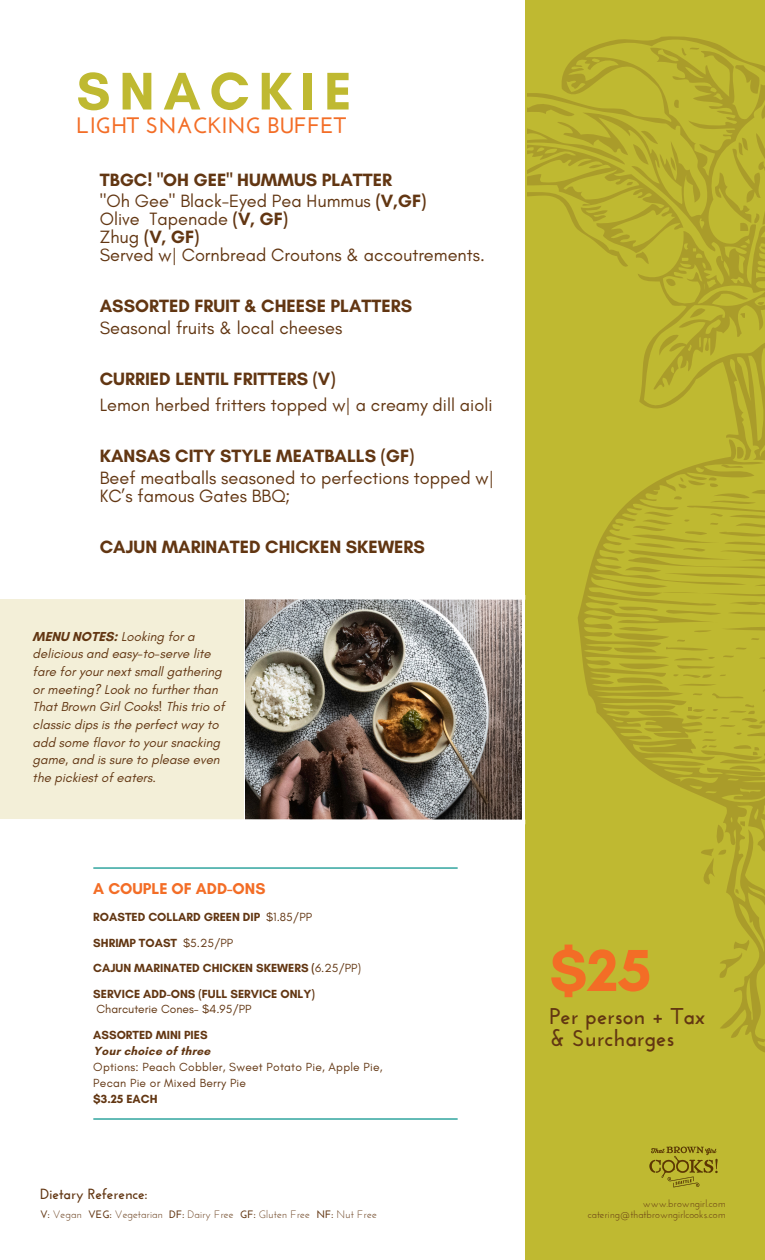
<style>
.page{position:relative;width:765px;height:1260px;background:#fff}
.page>*{position:absolute;margin:0;border:0;box-sizing:border-box;transform-origin:0 0}
.t1{font:700 60.25px "Glacial Indifference";color:#f36d26}
.t2{font:700 53.88px "Glacial Indifference";letter-spacing:.165em;color:#bfb931}
.t3{font:700 22.75px "Josefin Sans";color:#623612}
.t4{font:700 22.25px "Josefin Sans";color:#f36d26}
.t5{font:18.12px "Glacial Indifference";color:#623612}
.t6{font:700 18.12px "Glacial Indifference";color:#623612}
.t7{font:700 16px "Glacial Indifference";color:#f36d26}
.t8{font:700 14.75px "Josefin Sans";color:#623612}
.t9{font:italic 13.25px/17.6px "Glacial Indifference";color:#623612}
.t10{font:700 12px "Glacial Indifference";color:#623612}
.t11{font:12px "Glacial Indifference";letter-spacing:.02em;color:#623612}
.t12{font:12px "Glacial Indifference";color:#623612}
.t13{font:700 12px "Glacial Indifference";letter-spacing:.02em;color:#623612}
.t14{font:10.75px "Josefin Sans";color:#623612}
.t15{font:10.25px "Josefin Sans";color:#623612}
.s1{font-weight:700}
.s2{font-weight:400}
.s3{font-weight:700;font-style:normal}
</style>
<div class="page">
<img style="left:246px;top:602px;width:276px;height:215px">
<div style="left:525px;top:0;width:240px;height:1260px;background:#bfb931"></div>
<img style="left:649px;top:1146px;width:69px;height:42px">
<svg style="left:527px;top:36px;width:238px;height:403px"></svg>
<svg style="left:527px;top:98px;width:156px;height:166px"></svg>
<svg style="left:715px;top:63px;width:50px;height:168px"></svg>
<svg style="left:578px;top:439px;width:187px;height:613px"></svg>
<svg style="left:625px;top:476px;width:140px;height:112px"></svg>
<svg style="left:614px;top:624px;width:151px;height:153px"></svg>
<div style="left:0;top:596px;width:244px;height:226px;background:#f3efd8"></div>
<svg style="left:0;top:817px;width:526px;height:8px"></svg>
<svg style="left:0;top:595px;width:526px;height:7px"></svg>
<hr style="left:93px;top:867px;width:365px;height:2px;background:#5ab7b2">
<hr style="left:93px;top:1118px;width:365px;height:2px;background:#5ab7b2">
<p class="t2" style="left:76px;top:58px;width:277px">SNACKIE</p>
<p class="t4" style="left:76px;top:116px;width:271px">LIGHT SNACKING BUFFET</p>
<p class="t6" style="left:100px;top:169px;width:294px">TBGC! "OH GEE" HUMMUS PLATTER</p>
<p class="t5" style="left:100px;top:190px;width:328px">"Oh Gee" Black-Eyed Pea Hummus <span class="s1">(V,GF)</span></p>
<p class="t5" style="left:100px;top:208px;width:190px">Olive Tapenade <span class="s1">(V, GF)</span></p>
<p class="t6" style="left:100px;top:226px;width:101px"><span class="s2">Zhug</span> (V, GF)</p>
<p class="t5" style="left:100px;top:244px;width:387px">Served w| Cornbread Croutons &amp; accoutrements.</p>
<p class="t6" style="left:100px;top:295px;width:314px">ASSORTED FRUIT &amp; CHEESE PLATTERS</p>
<p class="t5" style="left:100px;top:317px;width:244px">Seasonal fruits &amp; local cheeses</p>
<p class="t6" style="left:100px;top:368px;width:237px">CURRIED LENTIL FRITTERS (V)</p>
<p class="t5" style="left:100px;top:393px;width:394px">Lemon herbed fritters topped w| a creamy dill aioli</p>
<p class="t6" style="left:100px;top:445px;width:316px">KANSAS CITY STYLE MEATBALLS (GF)</p>
<p class="t5" style="left:100px;top:466px;width:396px">Beef meatballs seasoned to perfections topped w|</p>
<p class="t5" style="left:100px;top:484px;width:192px">KC’s famous Gates BBQ;</p>
<p class="t6" style="left:100px;top:536px;width:327px">CAJUN MARINATED CHICKEN SKEWERS</p>
<p class="t9" style="left:33px;top:627px;width:194px"><span class="s3">MENU NOTES:</span> Looking for a delicious and easy-to-serve lite fare for your next small gathering or meeting? Look no further than<br>That Brown Girl Cooks! This trio of classic dips is the perfect way to add some flavor to your snacking game, and is sure to please even the pickiest of eaters.</p>
<p class="t7" style="left:93px;top:879px;width:174px">A COUPLE OF ADD-ONS</p>
<p class="t10" style="left:93px;top:910px;width:220px">ROASTED COLLARD GREEN DIP <span class="s2">$1.85/PP</span></p>
<p class="t10" style="left:93px;top:961px;width:269px">CAJUN MARINATED CHICKEN SKEWERS (<span class="s2">6.25/PP)</span></p>
<p class="t10" style="left:93px;top:935px;width:141px">SHRIMP TOAST <span class="s2">$5.25/PP</span></p>
<p class="t10" style="left:93px;top:986px;width:223px">SERVICE ADD-ONS (FULL SERVICE ONLY)</p>
<p class="t12" style="left:97px;top:1002px;width:156px">Charcuterie Cones- $4.95/PP</p>
<p class="t10" style="left:93px;top:1028px;width:116px">ASSORTED MINI PIES</p>
<p class="t13" style="left:93px;top:1043px;width:119px">Your choice of three</p>
<p class="t11" style="left:93px;top:1059px;width:291px">Options: Peach Cobbler, Sweet Potato Pie, Apple Pie,</p>
<p class="t11" style="left:93px;top:1075px;width:154px">Pecan Pie or Mixed Berry Pie</p>
<p class="t10" style="left:93px;top:1091px;width:66px">$3.25 EACH</p>
<p class="t8" style="left:40px;top:1187px;width:109px">Dietary Reference:</p>
<p class="t14" style="left:40px;top:1209px;width:338px"><span class="s1">V:</span> Vegan <span class="s1">VEG:</span> Vegetarian <span class="s1">DF:</span> Dairy Free <span class="s1">GF:</span> Gluten Free <span class="s1">NF:</span> Nut Free</p>
<p class="t1" style="left:549px;top:934px;width:103px">$25</p>
<p class="t3" style="left:549px;top:1007px;width:158px">Per person + Tax</p>
<p class="t3" style="left:549px;top:1029px;width:127px">&amp; Surcharges</p>
<p class="t15" style="left:643px;top:1200px;width:84px">www.browngirl.com</p>
<p class="t15" style="left:588px;top:1210px;width:139px">catering@thatbrowngirlcooks.com</p>
</div>
